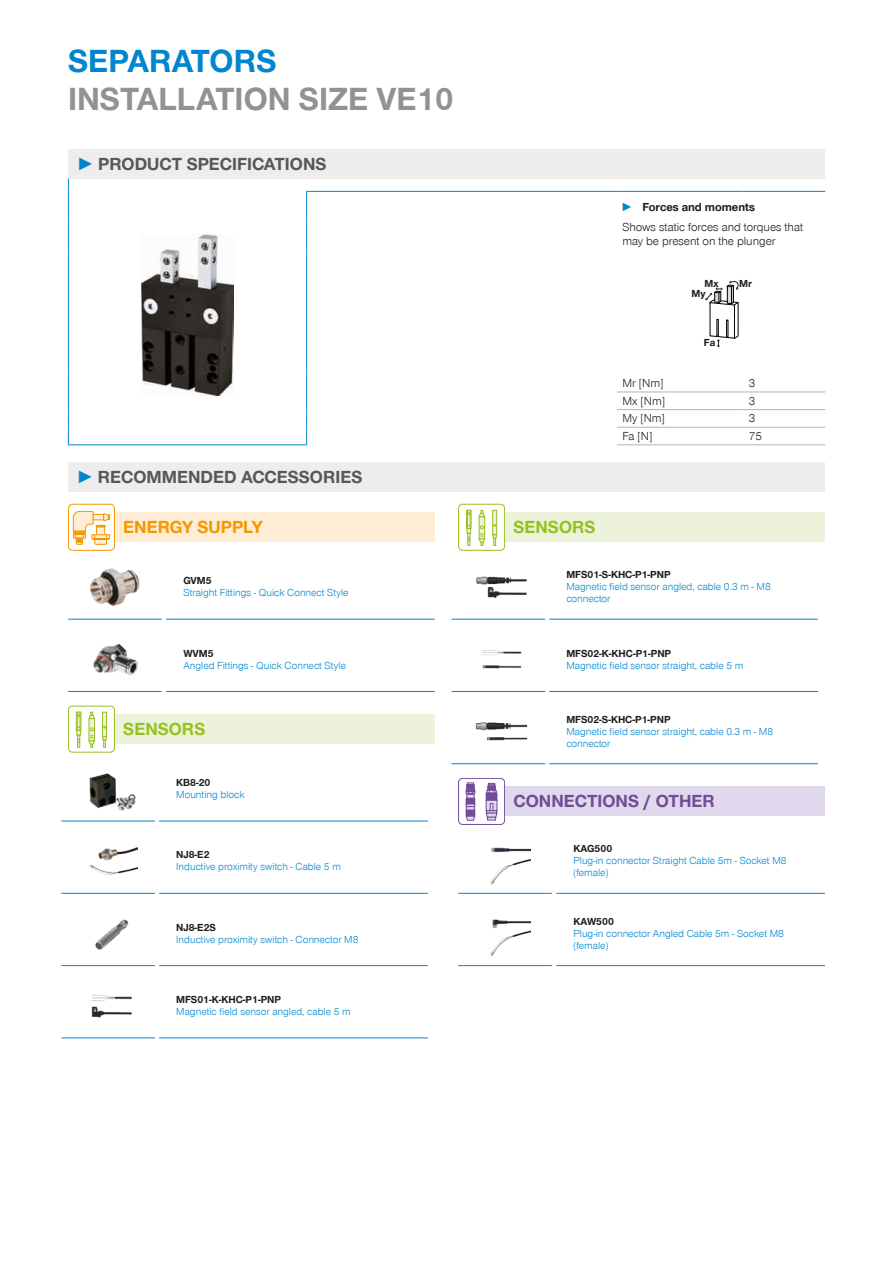
<style>
.page{position:relative;width:893px;height:1263px;background:#fff}
.page>*{position:absolute;margin:0;border:0;box-sizing:border-box;transform-origin:0 0}
.CB_AF_Headline_22_25{font:700 33px/37.5px "Zimmer Group Sans Global";color:#939292}
.t1{font:700 18px "Zimmer Group Sans Global";color:#575756}
.CB_AF_Sub-Headline_1{font:700 18px "Zimmer Group Sans Global";color:#704c99}
.CB_AF_Sub-Headline_1-2{font:700 18px "Zimmer Group Sans Global";color:#96c11f}
.CB_AF_Sub-Headline_1-3{font:700 18px "Zimmer Group Sans Global";color:#f49700}
.CB_AF_Tabellentext_B{font:300 12px/13.5px "Zimmer Group Sans Global";color:#1d1d1b}
.t2{font:700 12px "Zimmer Group Sans Global";color:#1d1d1b}
.CB_AF_Text_7{font:300 10.5px/12px "Zimmer Group Sans Global";color:#0086ce}
.t3{font:700 10.5px "Zimmer Group Sans";color:#1d1d1b}
.s1{color:#0086ce}
.s2{font-family:"Zimmer Group Sans";color:#0086ce}
.s3{font-weight:700;color:#1d1d1b}
</style>
<div class="page">
<div style="left:68px;top:149px;width:757px;height:30px;background:#ededed"></div>
<hr style="left:68px;top:444px;width:239px;height:1px;background:#0086ce">
<hr style="left:306px;top:191px;width:311px;height:1px;background:#0086ce">
<hr style="left:617px;top:191px;width:126px;height:1px;background:#0086ce">
<hr style="left:743px;top:191px;width:82px;height:1px;background:#0086ce">
<hr style="left:617px;top:392px;width:126px;height:1px;background:#b3b3b3">
<hr style="left:743px;top:392px;width:82px;height:1px;background:#b3b3b3">
<hr style="left:617px;top:409px;width:126px;height:1px;background:#b3b3b3">
<hr style="left:743px;top:409px;width:82px;height:1px;background:#b3b3b3">
<hr style="left:617px;top:427px;width:126px;height:1px;background:#b3b3b3">
<hr style="left:743px;top:427px;width:82px;height:1px;background:#b3b3b3">
<svg style="left:306px;top:192px;width:1px;height:27px"></svg>
<hr style="left:68px;top:219px;width:1px;height:32px;background:#0086ce">
<hr style="left:306px;top:219px;width:1px;height:32px;background:#0086ce">
<hr style="left:68px;top:251px;width:1px;height:123px;background:#0086ce">
<hr style="left:306px;top:251px;width:1px;height:123px;background:#0086ce">
<svg style="left:68px;top:374px;width:1px;height:70px"></svg>
<svg style="left:306px;top:374px;width:1px;height:70px"></svg>
<svg style="left:68px;top:179px;width:1px;height:40px"></svg>
<hr style="left:617px;top:444px;width:126px;height:1px;background:#b3b3b3">
<hr style="left:743px;top:444px;width:82px;height:1px;background:#b3b3b3">
<img style="left:141px;top:235px;width:93px;height:160px">
<svg style="left:705px;top:281px;width:34px;height:66px"></svg>
<div style="left:68px;top:462px;width:757px;height:29px;background:#ededed"></div>
<div style="left:68px;top:512px;width:367px;height:30px;background:#ffedd5"></div>
<img style="left:90px;top:568px;width:50px;height:38px">
<img style="left:93px;top:644px;width:45px;height:32px">
<div style="left:68px;top:714px;width:367px;height:30px;background:#edf3db"></div>
<img style="left:89px;top:773px;width:47px;height:38px">
<img style="left:89px;top:847px;width:48px;height:28px">
<img style="left:95px;top:919px;width:34px;height:31px">
<img style="left:91px;top:994px;width:41px;height:24px">
<div style="left:458px;top:512px;width:367px;height:30px;background:#edf3db"></div>
<img style="left:476px;top:576px;width:51px;height:22px">
<img style="left:482px;top:650px;width:40px;height:19px">
<img style="left:475px;top:722px;width:53px;height:19px">
<div style="left:458px;top:786px;width:367px;height:30px;background:#e0d9ed"></div>
<img style="left:490px;top:847px;width:40px;height:38px">
<img style="left:490px;top:919px;width:40px;height:37px">
<div style="left:68px;top:504px;width:46px;height:46px;background:#fff;border-radius:4px"></div>
<div style="left:68px;top:504px;width:47px;height:47px;border:1px solid #f49700;border-radius:4px"></div>
<svg style="left:73px;top:511px;width:37px;height:33px"></svg>
<hr style="left:68px;top:619px;width:94px;height:1px;background:#0086ce">
<hr style="left:166px;top:619px;width:269px;height:1px;background:#0086ce">
<hr style="left:68px;top:691px;width:94px;height:1px;background:#0086ce">
<hr style="left:166px;top:691px;width:269px;height:1px;background:#0086ce">
<div style="left:68px;top:706px;width:46px;height:46px;background:#fff;border-radius:4px"></div>
<div style="left:68px;top:706px;width:47px;height:46px;border:1px solid #96c11f;border-radius:4px"></div>
<svg style="left:102px;top:712px;width:5px;height:35px"></svg>
<div style="left:89px;top:719px;width:6px;height:22px;background:#edf3db"></div>
<div style="left:89px;top:718px;width:6px;height:23px;border:1px solid #96c11f"></div>
<svg style="left:89px;top:712px;width:6px;height:7px"></svg>
<svg style="left:76px;top:712px;width:5px;height:35px"></svg>
<svg style="left:89px;top:728px;width:6px;height:19px"></svg>
<hr style="left:61px;top:821px;width:94px;height:1px;background:#0086ce">
<hr style="left:159px;top:821px;width:269px;height:1px;background:#0086ce">
<hr style="left:61px;top:893px;width:94px;height:1px;background:#0086ce">
<hr style="left:159px;top:893px;width:269px;height:1px;background:#0086ce">
<hr style="left:61px;top:965px;width:94px;height:1px;background:#0086ce">
<hr style="left:159px;top:965px;width:269px;height:1px;background:#0086ce">
<hr style="left:61px;top:1037px;width:94px;height:1px;background:#0086ce">
<hr style="left:159px;top:1037px;width:269px;height:1px;background:#0086ce">
<div style="left:459px;top:504px;width:46px;height:46px;background:#fff;border-radius:4px"></div>
<div style="left:458px;top:504px;width:47px;height:47px;border:1px solid #96c11f;border-radius:4px"></div>
<svg style="left:492px;top:510px;width:5px;height:36px"></svg>
<div style="left:479px;top:517px;width:6px;height:22px;background:#edf3db"></div>
<div style="left:479px;top:517px;width:6px;height:22px;border:1px solid #96c11f"></div>
<svg style="left:479px;top:510px;width:6px;height:7px"></svg>
<svg style="left:466px;top:510px;width:5px;height:35px"></svg>
<svg style="left:479px;top:526px;width:6px;height:20px"></svg>
<hr style="left:452px;top:619px;width:93px;height:1px;background:#0086ce">
<hr style="left:549px;top:619px;width:269px;height:1px;background:#0086ce">
<hr style="left:452px;top:691px;width:93px;height:1px;background:#0086ce">
<hr style="left:549px;top:691px;width:269px;height:1px;background:#0086ce">
<hr style="left:452px;top:763px;width:93px;height:1px;background:#0086ce">
<hr style="left:549px;top:763px;width:269px;height:1px;background:#0086ce">
<div style="left:459px;top:778px;width:46px;height:46px;background:#fff;border-radius:4px"></div>
<div style="left:458px;top:778px;width:47px;height:47px;border:1px solid #704c99;border-radius:4px"></div>
<div style="left:486px;top:793px;width:11px;height:7px;background:#704c99"></div>
<div style="left:486px;top:800px;width:11px;height:11px;background:#e0d9ed"></div>
<div style="left:486px;top:800px;width:11px;height:11px;border:1px solid #704c99"></div>
<svg style="left:486px;top:803px;width:11px;height:17px"></svg>
<div style="left:466px;top:810px;width:9px;height:6px;background:#704c99"></div>
<svg style="left:466px;top:816px;width:9px;height:4px"></svg>
<svg style="left:466px;top:783px;width:9px;height:27px"></svg>
<svg style="left:487px;top:783px;width:9px;height:10px"></svg>
<hr style="left:458px;top:893px;width:94px;height:1px;background:#0086ce">
<hr style="left:556px;top:893px;width:269px;height:1px;background:#0086ce">
<hr style="left:458px;top:965px;width:94px;height:1px;background:#0086ce">
<hr style="left:556px;top:965px;width:269px;height:1px;background:#0086ce">
<p class="CB_AF_Headline_22_25" style="left:68px;top:42px;width:387px"><span class="s1">SEPARATORS<br></span>INSTALLATION SIZE VE10</p>
<p class="t1" style="left:77px;top:153px;width:251px"><span class="s2">►</span> PRODUCT SPECIFICATIONS</p>
<p class="t1" style="left:77px;top:466px;width:287px"><span class="s2">►</span> RECOMMENDED ACCESSORIES</p>
<p class="CB_AF_Sub-Headline_1-3" style="left:123px;top:516px;width:141px">ENERGY SUPPLY</p>
<p class="CB_AF_Text_7" style="left:183px;top:575px;width:167px"><span class="s3">GVM5<br></span>Straight Fittings - Quick Connect Style</p>
<p class="CB_AF_Text_7" style="left:183px;top:647px;width:164px"><span class="s3">WVM5<br></span>Angled Fittings - Quick Connect Style</p>
<p class="CB_AF_Sub-Headline_1-2" style="left:123px;top:718px;width:84px">SENSORS</p>
<p class="CB_AF_Text_7" style="left:176px;top:776px;width:70px"><span class="s3">KB8-20<br></span>Mounting block</p>
<p class="CB_AF_Text_7" style="left:176px;top:849px;width:166px"><span class="s3">NJ8-E2<br></span>Inductive proximity switch - Cable 5 m</p>
<p class="CB_AF_Text_7" style="left:176px;top:921px;width:184px"><span class="s3">NJ8-E2S<br></span>Inductive proximity switch - Connector M8</p>
<p class="CB_AF_Text_7" style="left:176px;top:993px;width:176px"><span class="s3">MFS01-K-KHC-P1-PNP<br></span>Magnetic field sensor angled, cable 5 m</p>
<p class="t2" style="left:621px;top:199px;width:135px"><span class="s2">►</span> Forces and moments</p>
<p class="CB_AF_Tabellentext_B" style="left:622px;top:220px;width:182px">Shows static forces and torques that may be present on the plunger</p>
<p class="t3" style="left:704px;top:276px;width:15px">Mx</p>
<p class="t3" style="left:739px;top:276px;width:14px">Mr</p>
<p class="t3" style="left:691px;top:286px;width:16px">My</p>
<p class="t3" style="left:704px;top:335px;width:13px">Fa</p>
<p class="CB_AF_Tabellentext_B" style="left:622px;top:376px;width:43px">Mr [Nm]</p>
<p class="CB_AF_Tabellentext_B" style="left:749px;top:376px;width:8px">3</p>
<p class="CB_AF_Tabellentext_B" style="left:622px;top:394px;width:44px">Mx [Nm]</p>
<p class="CB_AF_Tabellentext_B" style="left:749px;top:394px;width:8px">3</p>
<p class="CB_AF_Tabellentext_B" style="left:622px;top:411px;width:44px">My [Nm]</p>
<p class="CB_AF_Tabellentext_B" style="left:749px;top:411px;width:8px">3</p>
<p class="CB_AF_Tabellentext_B" style="left:622px;top:429px;width:32px">Fa [N]</p>
<p class="CB_AF_Tabellentext_B" style="left:749px;top:429px;width:15px">75</p>
<p class="CB_AF_Sub-Headline_1-2" style="left:513px;top:516px;width:84px">SENSORS</p>
<p class="CB_AF_Text_7" style="left:566px;top:569px;width:206px"><span class="s3">MFS01-S-KHC-P1-PNP<br></span>Magnetic field sensor angled, cable 0.3 m - M8 connector</p>
<p class="CB_AF_Text_7" style="left:566px;top:647px;width:178px"><span class="s3">MFS02-K-KHC-P1-PNP<br></span>Magnetic field sensor straight, cable 5 m</p>
<p class="CB_AF_Text_7" style="left:566px;top:713px;width:208px"><span class="s3">MFS02-S-KHC-P1-PNP<br></span>Magnetic field sensor straight, cable 0.3 m - M8 connector</p>
<p class="CB_AF_Sub-Headline_1" style="left:513px;top:791px;width:203px">CONNECTIONS / OTHER</p>
<p class="CB_AF_Text_7" style="left:573px;top:843px;width:215px"><span class="s3">KAG500<br></span>Plug-in connector Straight Cable 5m - Socket M8 (female)</p>
<p class="CB_AF_Text_7" style="left:573px;top:915px;width:212px"><span class="s3">KAW500<br></span>Plug-in connector Angled Cable 5m - Socket M8 (female)</p>
</div>
